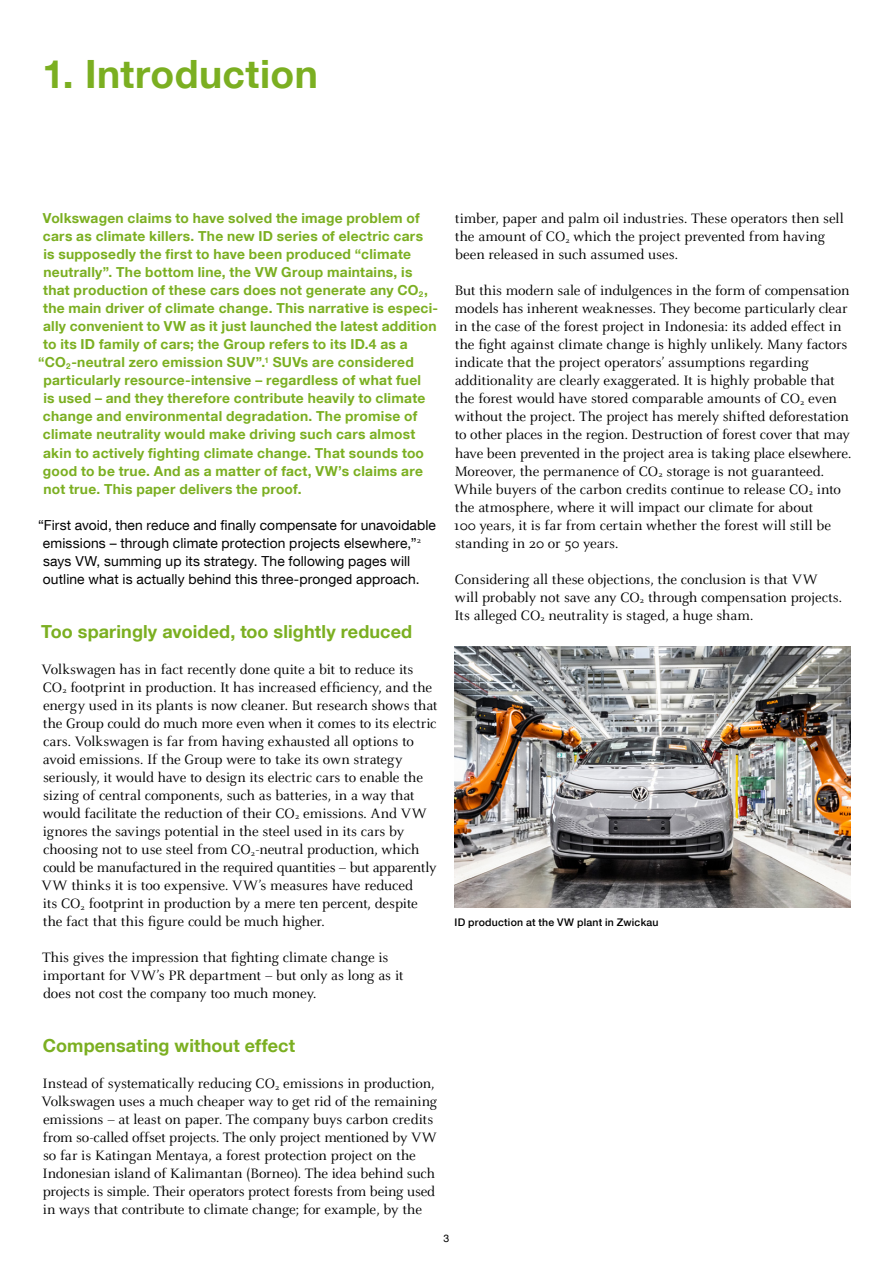
<style>
.page{position:relative;width:893px;height:1263px;background:#fff}
.page>*{position:absolute;margin:0;border:0;box-sizing:border-box;transform-origin:0 0}
.head_01{font:700 39px "Helvetica Neue LT Com";letter-spacing:.01em;color:#7baf21}
.Fließtext{font:700 18px "Helvetica Neue LT Com";letter-spacing:.005em;color:#7baf21}
.Fließtext-2{font:15px/18px "Celeste";letter-spacing:-.01em;color:#000}
.Fließtext-3{font:700 13.8px/18px "Helvetica Neue LT Com";letter-spacing:.02em;color:#7baf21}
.Fließtext-4{font:13.8px/18px "Helvetica Neue LT Com";letter-spacing:.01em;color:#000}
.table_copytext_bold{font:500 10.5px "Helvetica Neue LT Com";letter-spacing:.02em;color:#000}
.Fließtext-5{font:10.5px "Helvetica Neue LT Com";color:#000}
</style>
<div class="page">
<img style="left:455px;top:646px;width:395px;height:261px">
<p class="head_01" style="left:43px;top:50px;width:277px">1. Introduction</p>
<p class="Fließtext-3" style="left:43px;top:209px;width:378px">Volkswagen claims to have solved the image problem of</p>
<p class="Fließtext-3" style="left:43px;top:227px;width:382px">cars as climate killers. The new ID series of electric cars</p>
<p class="Fließtext-3" style="left:43px;top:245px;width:369px">is supposedly the first to have been produced “climate</p>
<p class="Fließtext-3" style="left:43px;top:263px;width:371px">neutrally”. The bottom line, the VW Group maintains, is</p>
<p class="Fließtext-3" style="left:43px;top:281px;width:386px">that production of these cars does not generate any CO<sub>2</sub>,</p>
<p class="Fließtext-3" style="left:43px;top:299px;width:395px">the main driver of climate change. This narrative is especi-</p>
<p class="Fließtext-3" style="left:43px;top:317px;width:395px">ally convenient to VW as it just launched the latest addition</p>
<p class="Fließtext-3" style="left:43px;top:335px;width:366px">to its ID family of cars; the Group refers to its ID.4 as a</p>
<p class="Fließtext-3" style="left:38px;top:353px;width:377px">“CO<sub>2</sub>-neutral zero emission SUV”.<sup>1</sup> SUVs are considered</p>
<p class="Fließtext-3" style="left:43px;top:371px;width:379px">particularly resource-intensive – regardless of what fuel</p>
<p class="Fließtext-3" style="left:43px;top:389px;width:384px">is used – and they therefore contribute heavily to climate change and environmental degradation. The promise of climate neutrality would make driving such cars almost akin to actively fighting climate change. That sounds too good to be true. And as a matter of fact, VW’s claims are not true. This paper delivers the proof.</p>
<p class="Fließtext-4" style="left:43px;top:515px;width:394px;text-indent:-5px">“First avoid, then reduce and finally compensate for unavoidable emissions – through climate protection projects elsewhere,”<sup>2 </sup>says VW, summing up its strategy. The following pages will outline what is actually behind this three-pronged approach.</p>
<p class="Fließtext" style="left:41px;top:620px;width:372px">Too sparingly avoided, too slightly reduced</p>
<p class="Fließtext-2" style="left:42px;top:660px;width:398px">Volkswagen has in fact recently done quite a bit to reduce its CO<sub>2</sub> footprint in production. It has increased efficiency, and the energy used in its plants is now cleaner. But research shows that the Group could do much more even when it comes to its electric cars. Volkswagen is far from having exhausted all options to avoid emissions. If the Group were to take its own strategy</p>
<p class="Fließtext-2" style="left:42px;top:768px;width:396px">seriously, it would have to design its electric cars to enable the sizing of central components, such as batteries, in a way that would facilitate the reduction of their CO<sub>2</sub> emissions. And VW ignores the savings potential in the steel used in its cars by choosing not to use steel from CO<sub>2</sub>-neutral production, which could be manufactured in the required quantities – but apparently VW thinks it is too expensive. VW’s measures have reduced</p>
<p class="Fließtext-2" style="left:43px;top:894px;width:377px">its CO<sub>2</sub> footprint in production by a mere ten percent, despite the fact that this figure could be much higher.</p>
<p class="Fließtext-2" style="left:42px;top:948px;width:348px">This gives the impression that fighting climate change is</p>
<p class="Fließtext-2" style="left:43px;top:966px;width:362px">important for VW’s PR department – but only as long as it</p>
<p class="Fließtext-2" style="left:43px;top:984px;width:275px">does not cost the company too much money.</p>
<p class="Fließtext" style="left:43px;top:1034px;width:254px">Compensating without effect</p>
<p class="Fließtext-2" style="left:42px;top:1074px;width:397px">Instead of systematically reducing CO<sub>2</sub> emissions in production, Volkswagen uses a much cheaper way to get rid of the remaining emissions – at least on paper. The company buys carbon credits from so-called offset projects. The only project mentioned by VW so far is Katingan Mentaya, a forest protection project on the</p>
<p class="Fließtext-2" style="left:42px;top:1164px;width:394px;text-align:justify">Indonesian island of Kalimantan (Borneo). The idea behind such projects is simple. Their operators protect forests from being used in ways that contribute to climate change; for example, by the</p>
<p class="Fließtext-2" style="left:455px;top:210px;width:390px">timber, paper and palm oil industries. These operators then sell the amount of CO<sub>2</sub> which the project prevented from having been released in such assumed uses.</p>
<p class="Fließtext-2" style="left:455px;top:282px;width:396px">But this modern sale of indulgences in the form of compensation models has inherent weaknesses. They become particularly clear in the case of the forest project in Indonesia: its added effect in the fight against climate change is highly unlikely. Many factors indicate that the project operators’ assumptions regarding</p>
<p class="Fließtext-2" style="left:454px;top:372px;width:399px">additionality are clearly exaggerated. It is highly probable that the forest would have stored comparable amounts of CO<sub>2</sub> even without the project. The project has merely shifted deforestation to other places in the region. Destruction of forest cover that may have been prevented in the project area is taking place elsewhere.<br>Moreover, the permanence of CO<sub>2</sub> storage is not guaranteed.<br>While buyers of the carbon credits continue to release CO<sub>2</sub> into the atmosphere, where it will impact our climate for about</p>
<p class="Fließtext-2" style="left:453px;top:516px;width:380px">100 years, it is far from certain whether the forest will still be standing in 20 or 50 years.</p>
<p class="Fließtext-2" style="left:455px;top:570px;width:364px">Considering all these objections, the conclusion is that VW</p>
<p class="Fließtext-2" style="left:454px;top:588px;width:389px">will probably not save any CO<sub>2</sub> through compensation projects.<br>Its alleged CO<sub>2</sub> neutrality is staged, a huge sham.</p>
<p class="table_copytext_bold" style="left:455px;top:915px;width:205px">ID production at the VW plant in Zwickau</p>
<p class="Fließtext-5" style="left:444px;top:1231px;width:7px">3</p>
</div>
